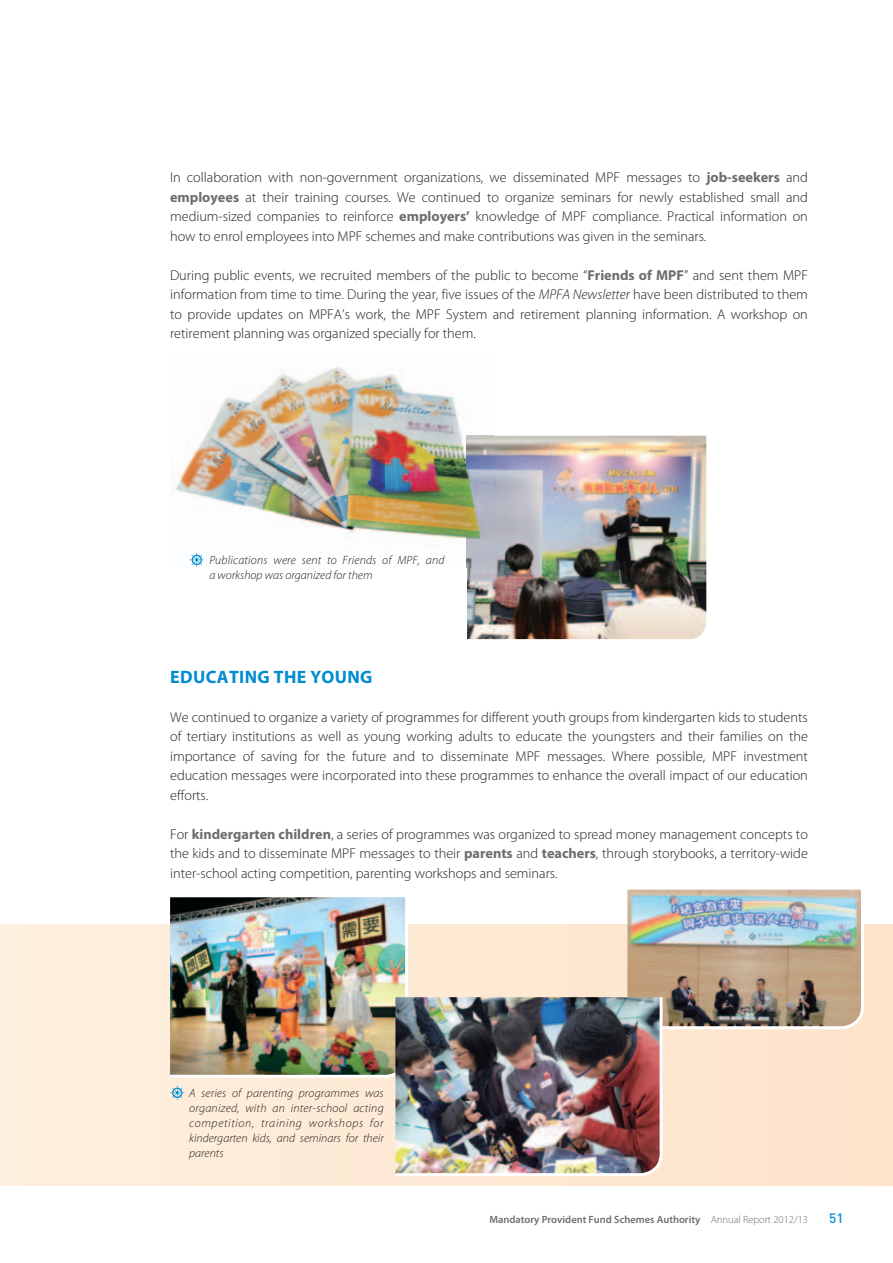
<style>
.page{position:relative;width:893px;height:1263px;background:#fff}
.page>*{position:absolute;margin:0;border:0;box-sizing:border-box;transform-origin:0 0}
.t1{font:700 18px "Myriad Pro";letter-spacing:.02em;color:#008cd0}
.t2{font:300 14.25px/19.5px "Myriad Pro";color:#231f20;text-align:justify}
.t3{font:500 13.5px "DIN Pro";color:#008cd0}
.t4{font:italic 300 12px/15px "Myriad Pro";color:#231f20}
.t5{font:600 10.5px "Myriad Pro";color:#6c6d70}
.s1{font-weight:700;color:#6c6d70}
.s2{font-style:italic}
.s3{font-weight:300}
</style>
<div class="page">
<img style="left:467px;top:435px;width:239px;height:204px">
<img style="left:190px;top:366px;width:277px;height:93px">
<img style="left:171px;top:459px;width:296px;height:108px">
<img style="left:467px;top:435px;width:27px;height:132px">
<div style="left:0;top:924px;width:893px;height:261px;background:#feebd6"></div>
<img style="left:170px;top:897px;width:238px;height:181px">
<img style="left:627px;top:889px;width:237px;height:140px">
<img style="left:395px;top:997px;width:268px;height:179px">
<svg style="left:190px;top:553px;width:14px;height:14px"></svg>
<svg style="left:170px;top:1086px;width:14px;height:14px"></svg>
<p class="t2" style="left:170px;top:169px;width:639px">In collaboration with non-government organizations, we disseminated MPF messages to <span class="s1">job-seekers</span> and <span class="s1">employees</span> at their training courses. We continued to organize seminars for newly established small and medium-sized companies to reinforce <span class="s1">employers’</span> knowledge of MPF compliance. Practical information on how to enrol employees into MPF schemes and make contributions was given in the seminars.</p>
<p class="t2" style="left:170px;top:266px;width:639px">During public events, we recruited members of the public to become “<span class="s1">Friends of MPF</span>” and sent them MPF information from time to time. During the year, five issues of the <span class="s2">MPFA Newsletter</span> have been distributed to them to provide updates on MPFA’s work, the MPF System and retirement planning information. A workshop on retirement planning was organized specially for them.</p>
<p class="t4" style="left:209px;top:554px;width:237px">Publications were sent to Friends of MPF, and a workshop was organized for them</p>
<p class="t1" style="left:170px;top:670px;width:204px">EDUCATING THE YOUNG</p>
<p class="t2" style="left:170px;top:709px;width:639px">We continued to organize a variety of programmes for different youth groups from kindergarten kids to students of tertiary institutions as well as young working adults to educate the youngsters and their families on the importance of saving for the future and to disseminate MPF messages. Where possible, MPF investment education messages were incorporated into these programmes to enhance the overall impact of our education efforts.</p>
<p class="t2" style="left:170px;top:826px;width:639px">For <span class="s1">kindergarten children</span>, a series of programmes was organized to spread money management concepts to the kids and to disseminate MPF messages to their <span class="s1">parents</span> and <span class="s1">teachers</span>, through storybooks, a territory-wide inter-school acting competition, parenting workshops and seminars.</p>
<p class="t4" style="left:189px;top:1086px;width:196px;text-align:justify">A series of parenting programmes was organized, with an inter-school acting competition, training workshops for kindergarten kids, and seminars for their parents</p>
<p class="t5" style="left:489px;top:1215px;width:320px">Mandatory Provident Fund Schemes Authority <span class="s3">Annual Report 2012/13</span></p>
<p class="t3" style="left:829px;top:1213px;width:16px">51</p>
</div>
